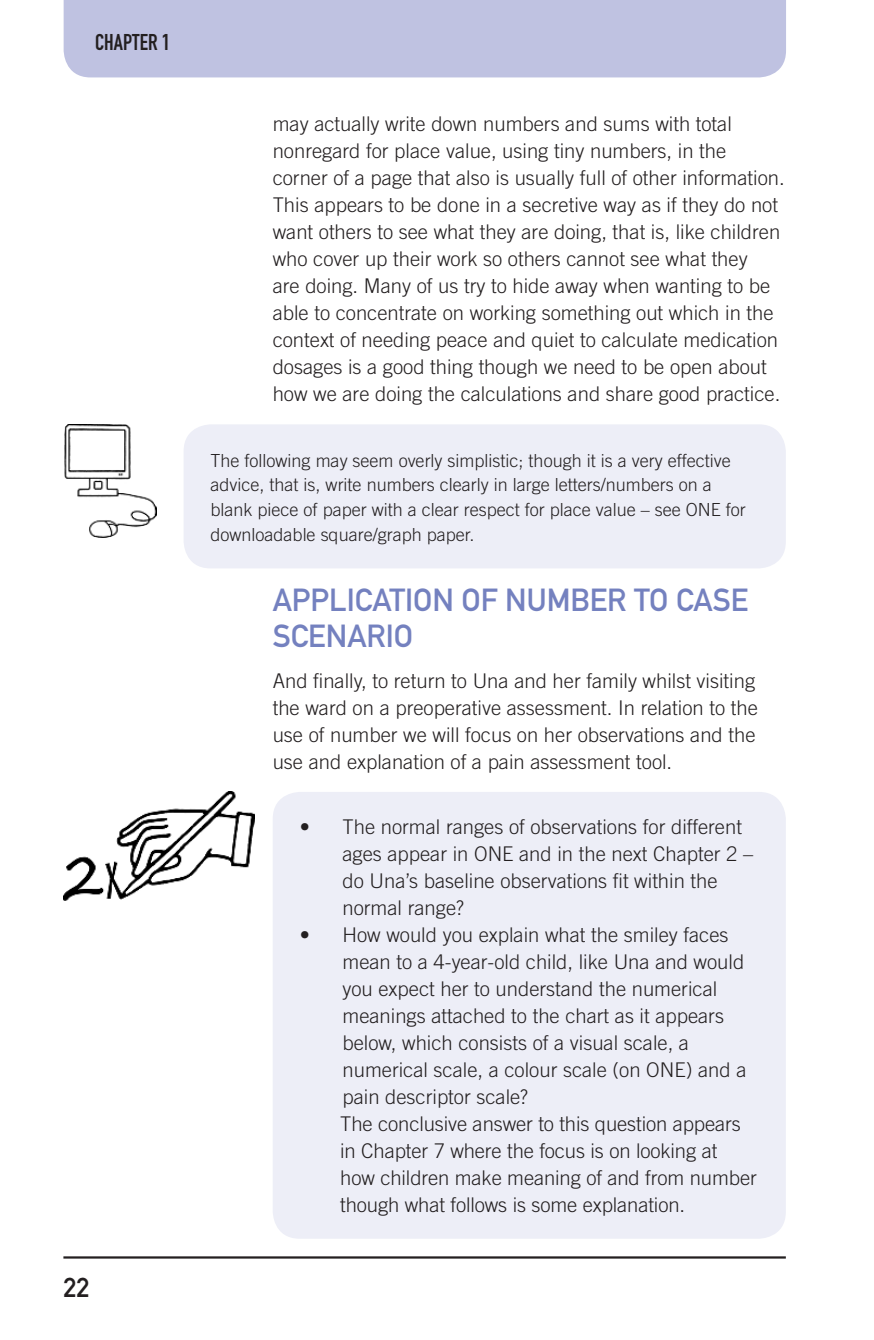
<style>
.page{position:relative;width:874px;height:1340px;background:#fff}
.page>*{position:absolute;margin:0;border:0;box-sizing:border-box;transform-origin:0 0}
.t1{font:31.5px/36px "DIN Mittelschrift Std";color:#7481bf}
.t2{font:27px "DIN Mittelschrift Std";color:#231f20}
.t3{font:22.5px "DIN Engschrift Std";color:#231f20}
.t4{font:300 20.25px/27px "Trade Gothic LT Std";color:#231f20}
.t5{font:300 18px/24.8px "Trade Gothic LT Std";color:#231f20}
</style>
<div class="page">
<hr style="left:63px;top:1256px;width:723px;height:2px;background:#231f20">
<div style="left:64px;top:0;width:722px;height:77px;background:#bfc2e1"></div>
<div style="left:273px;top:792px;width:513px;height:446px;background:#edeef7;border-radius:27px"></div>
<img style="left:63px;top:792px;width:192px;height:109px">
<div style="left:184px;top:424px;width:602px;height:144px;background:#edeef7;border-radius:27px"></div>
<img style="left:64px;top:424px;width:93px;height:113px">
<p class="t3" style="left:95px;top:29px;width:76px">CHAPTER 1</p>
<h2 class="t2" style="left:63px;top:1271px;width:27px">22</h2>
<p class="t4" style="left:273px;top:110px;width:513px">may actually write down numbers and sums with total nonregard for place value, using tiny numbers, in the corner of a page that also is usually full of other information.<br>This appears to be done in a secretive way as if they do not want others to see what they are doing, that is, like children who cover up their work so others cannot see what they<br>are doing. Many of us try to hide away when wanting to be able to concentrate on working something out which in the context of needing peace and quiet to calculate medication dosages is a good thing though we need to be open about how we are doing the calculations and share good practice.</p>
<p class="t5" style="left:211px;top:447px;width:537px">The following may seem overly simplistic; though it is a very effective advice, that is, write numbers clearly in large letters/numbers on a blank piece of paper with a clear respect for place value – see ONE for downloadable square/graph paper.</p>
<h1 class="t1" style="left:273px;top:582px;width:477px">APPLICATION OF NUMBER TO CASE<br>SCENARIO</h1>
<p class="t4" style="left:273px;top:666px;width:486px">And finally, to return to Una and her family whilst visiting the ward on a preoperative assessment. In relation to the use of number we will focus on her observations and the use and explanation of a pain assessment tool.</p>
<p class="t4" style="left:342px;top:812px;width:412px;text-indent:-43px">• The normal ranges of observations for different ages appear in ONE and in the next Chapter 2 – do Una’s baseline observations fit within the normal range?</p>
<p class="t4" style="left:340px;top:920px;width:418px;text-indent:-40px">• How would you explain what the smiley faces mean to a 4‐year‐old child, like Una and would you expect her to understand the numerical meanings attached to the chart as it appears below, which consists of a visual scale, a numerical scale, a colour scale (on ONE) and a pain descriptor scale?<br>The conclusive answer to this question appears in Chapter 7 where the focus is on looking at how children make meaning of and from number though what follows is some explanation.</p>
</div>
